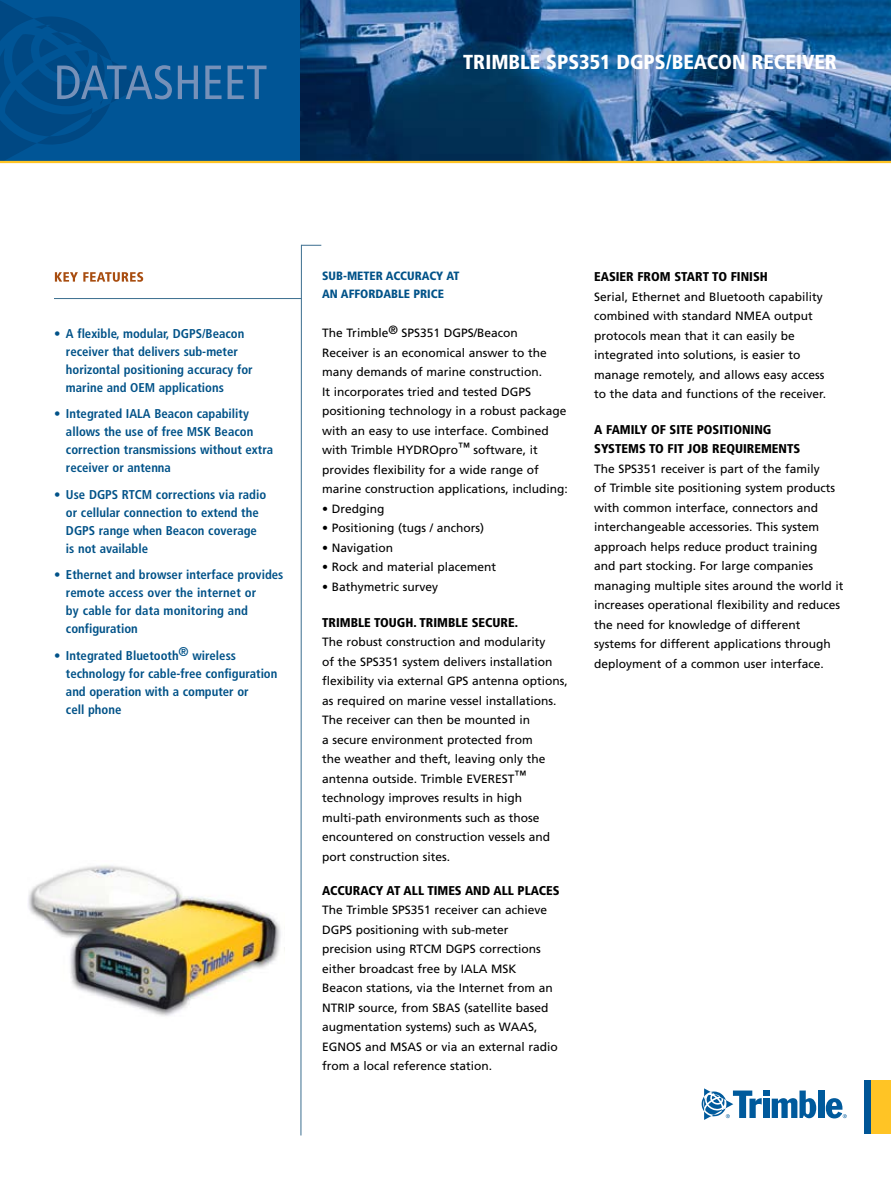
<style>
.page{position:relative;width:891px;height:1188px;background:#fff}
.page>*{position:absolute;margin:0;border:0;box-sizing:border-box;transform-origin:0 0}
.t1{font:900 condensed 20.25px "Frutiger";color:#fff}
.t2{font:700 condensed 12.75px/18px "Frutiger";color:#005288}
.t3{font:900 condensed 12.75px "Frutiger";color:#000}
.t4{font:12px/19.5px "Frutiger";color:#000}
.t5{font:900 condensed 12px/18px "Frutiger";color:#005288}
</style>
<div class="page">
<div style="left:0;top:0;width:891px;height:162px;background:#005596"></div>
<svg style="left:300px;top:244px;width:21px;height:892px"></svg>
<hr style="left:54px;top:298px;width:247px;height:1px;background:#3b6e8f">
<div style="left:763px;top:1099px;width:7px;height:19px;background:#005a9c"></div>
<svg style="left:772px;top:1091px;width:44px;height:27px"></svg>
<div style="left:818px;top:1091px;width:6px;height:27px;background:#005a9c"></div>
<div style="left:763px;top:1090px;width:7px;height:6px;background:#005a9c"></div>
<svg style="left:826px;top:1098px;width:21px;height:20px"></svg>
<svg style="left:702px;top:1088px;width:60px;height:32px"></svg>
<img style="left:301px;top:0;width:590px;height:161px">
<hr style="left:0;top:161px;width:891px;height:2px;background:#ffc425">
<div style="left:864px;top:1080px;width:27px;height:54px;background:#ffc425"></div>
<div style="left:864px;top:1080px;width:7px;height:54px;background:#005596"></div>
<svg style="left:55px;top:272px;width:88px;height:10px"></svg>
<svg style="left:0;top:1px;width:267px;height:163px"></svg>
<img style="left:28px;top:865px;width:257px;height:151px">
<h1 class="t1" style="left:463px;top:50px;width:375px">TRIMBLE SPS351 DGPS/BEACON RECEIVER</h1>
<p class="t2" style="left:66px;top:324px;width:188px;text-indent:-12px">• A flexible, modular, DGPS/Beacon receiver that delivers sub-meter horizontal positioning accuracy for marine and OEM applications</p>
<p class="t2" style="left:66px;top:405px;width:209px;text-indent:-12px">• Integrated IALA Beacon capability allows the use of free MSK Beacon correction transmissions without extra receiver or antenna</p>
<p class="t2" style="left:66px;top:485px;width:202px;text-indent:-12px">• Use DGPS RTCM corrections via radio or cellular connection to extend the<br>DGPS range when Beacon coverage is not available</p>
<p class="t2" style="left:66px;top:566px;width:219px;text-indent:-12px">• Ethernet and browser interface provides remote access over the internet or<br>by cable for data monitoring and configuration</p>
<p class="t2" style="left:66px;top:646px;width:213px;text-indent:-12px">• Integrated Bluetooth® wireless technology for cable-free configuration and operation with a computer or<br>cell phone</p>
<p class="t5" style="left:322px;top:267px;width:139px">SUB-METER ACCURACY AT<br>AN AFFORDABLE PRICE</p>
<p class="t4" style="left:322px;top:323px;width:247px">The Trimble® SPS351 DGPS/Beacon<br>Receiver is an economical answer to the many demands of marine construction.<br>It incorporates tried and tested DGPS positioning technology in a robust package with an easy to use interface. Combined with Trimble HYDROpro™ software, it provides flexibility for a wide range of marine construction applications, including:</p>
<p class="t4" style="left:322px;top:499px;width:64px">• Dredging</p>
<p class="t4" style="left:322px;top:518px;width:164px">• Positioning (tugs / anchors)</p>
<p class="t4" style="left:322px;top:538px;width:73px">• Navigation</p>
<p class="t4" style="left:322px;top:557px;width:176px">• Rock and material placement</p>
<p class="t4" style="left:322px;top:577px;width:118px">• Bathymetric survey</p>
<p class="t3" style="left:322px;top:615px;width:197px">TRIMBLE TOUGH. TRIMBLE SECURE.</p>
<p class="t4" style="left:322px;top:632px;width:247px">The robust construction and modularity<br>of the SPS351 system delivers installation flexibility via external GPS antenna options, as required on marine vessel installations.<br>The receiver can then be mounted in<br>a secure environment protected from<br>the weather and theft, leaving only the antenna outside. Trimble EVEREST™ technology improves results in high multi-path environments such as those encountered on construction vessels and port construction sites.</p>
<p class="t3" style="left:322px;top:883px;width:17px">ACCURACY</p>
<p class="t3" style="left:387px;top:883px;width:55px">AT ALL TIMES</p>
<p class="t3" style="left:465px;top:883px;width:10px">AND</p>
<p class="t3" style="left:493px;top:883px;width:39px">ALL PLACES</p>
<p class="t4" style="left:322px;top:900px;width:237px">The Trimble SPS351 receiver can achieve DGPS positioning with sub‑meter precision using RTCM DGPS corrections either broadcast free by IALA MSK Beacon stations, via the Internet from an NTRIP source, from SBAS (satellite based augmentation systems) such as WAAS, EGNOS and MSAS or via an external radio from a local reference station.</p>
<p class="t3" style="left:594px;top:269px;width:175px">EASIER FROM START TO FINISH</p>
<p class="t4" style="left:594px;top:287px;width:233px">Serial, Ethernet and Bluetooth capability combined with standard NMEA output protocols mean that it can easily be integrated into solutions, is easier to manage remotely, and allows easy access to the data and functions of the receiver.</p>
<p class="t3" style="left:594px;top:422px;width:26px">A FAMILY</p>
<p class="t3" style="left:651px;top:422px;width:61px">OF SITE POSITIONING</p>
<p class="t3" style="left:594px;top:441px;width:16px">SYSTEMS</p>
<p class="t3" style="left:649px;top:441px;width:95px">TO FIT JOB REQUIREMENTS</p>
<p class="t4" style="left:594px;top:459px;width:251px">The SPS351 receiver is part of the family<br>of Trimble site positioning system products with common interface, connectors and interchangeable accessories. This system approach helps reduce product training<br>and part stocking. For large companies managing multiple sites around the world it increases operational flexibility and reduces the need for knowledge of different systems for different applications through deployment of a common user interface.</p>
</div>
